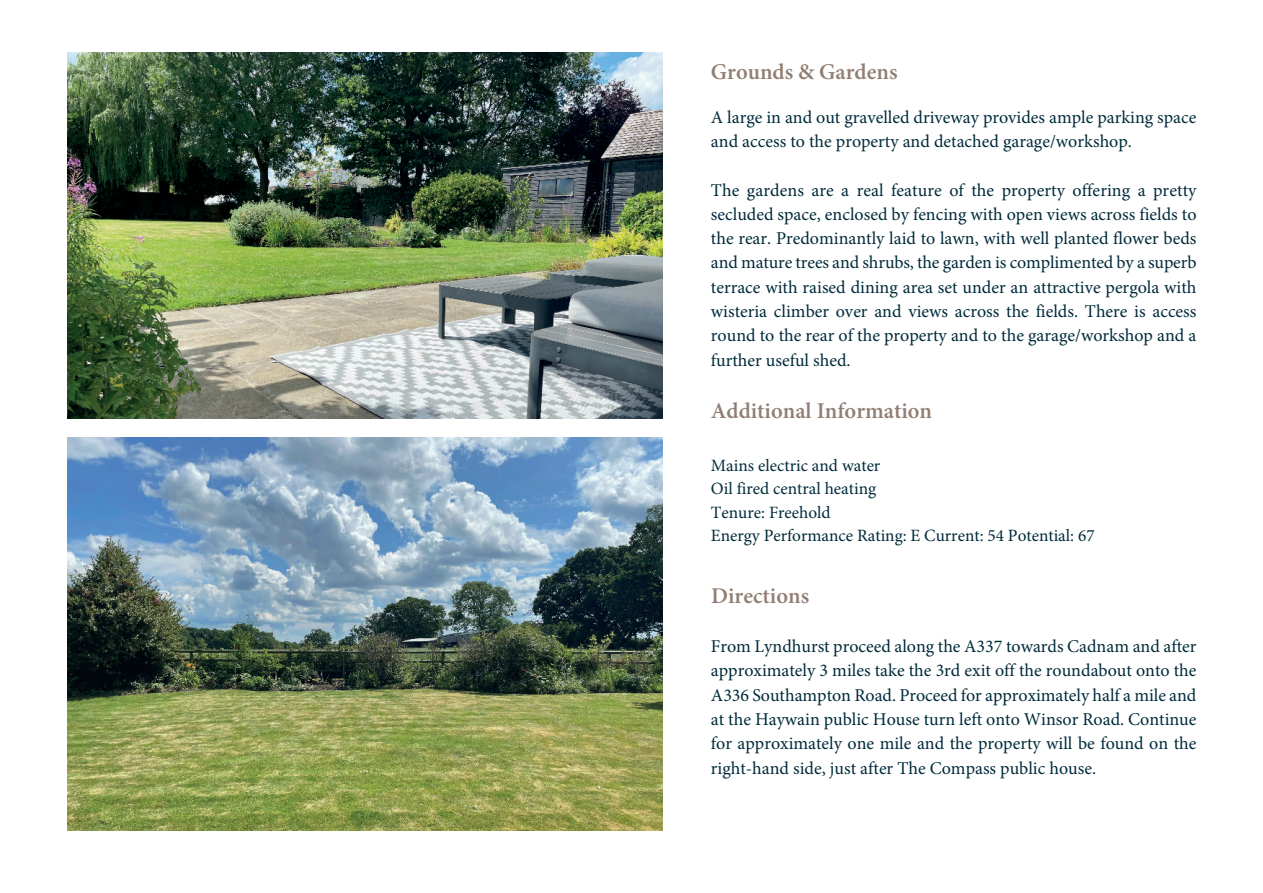
<style>
.page{position:relative;width:1263px;height:893px;background:#fff}
.page>*{position:absolute;margin:0;border:0;box-sizing:border-box;transform-origin:0 0}
.t1{font:600 22.5px "Minion Pro";color:#907e74}
.t2{font:600 22.5px "Minion Pro";color:#917e72}
.t3{font:18px/24.3px "Minion Pro";color:#002b3b;text-align:justify}
.t4{font:17.25px/23.2px "Minion Pro";color:#002b3b}
.t5{font:17.25px "Minion Pro";color:#002a39}
</style>
<div class="page">
<img style="left:68px;top:53px;width:595px;height:366px">
<img style="left:67px;top:438px;width:596px;height:392px">
<p class="t2" style="left:711px;top:63px;width:188px">Grounds &amp; Gardens</p>
<p class="t3" style="left:711px;top:106px;width:487px">A large in and out gravelled driveway provides ample parking space and access to the property and detached garage/workshop.</p>
<p class="t3" style="left:711px;top:179px;width:487px">The gardens are a real feature of the property offering a pretty secluded space, enclosed by fencing with open views across fields to the rear. Predominantly laid to lawn, with well planted flower beds and mature trees and shrubs, the garden is complimented by a superb terrace with raised dining area set under an attractive pergola with wisteria climber over and views across the fields. There is access round to the rear of the property and to the garage/workshop and a further useful shed.</p>
<p class="t1" style="left:711px;top:401px;width:223px">Additional Information</p>
<p class="t4" style="left:711px;top:456px;width:171px">Mains electric and water<br>Oil fired central heating<br>Tenure: Freehold</p>
<p class="t5" style="left:711px;top:528px;width:385px">Energy Performance Rating: E Current: 54 Potential: 67</p>
<p class="t1" style="left:711px;top:586px;width:99px">Directions</p>
<p class="t3" style="left:711px;top:636px;width:487px">From Lyndhurst proceed along the A337 towards Cadnam and after approximately 3 miles take the 3rd exit off the roundabout onto the A336 Southampton Road. Proceed for approximately half a mile and at the Haywain public House turn left onto Winsor Road. Continue for approximately one mile and the property will be found on the right-hand side, just after The Compass public house.</p>
</div>
